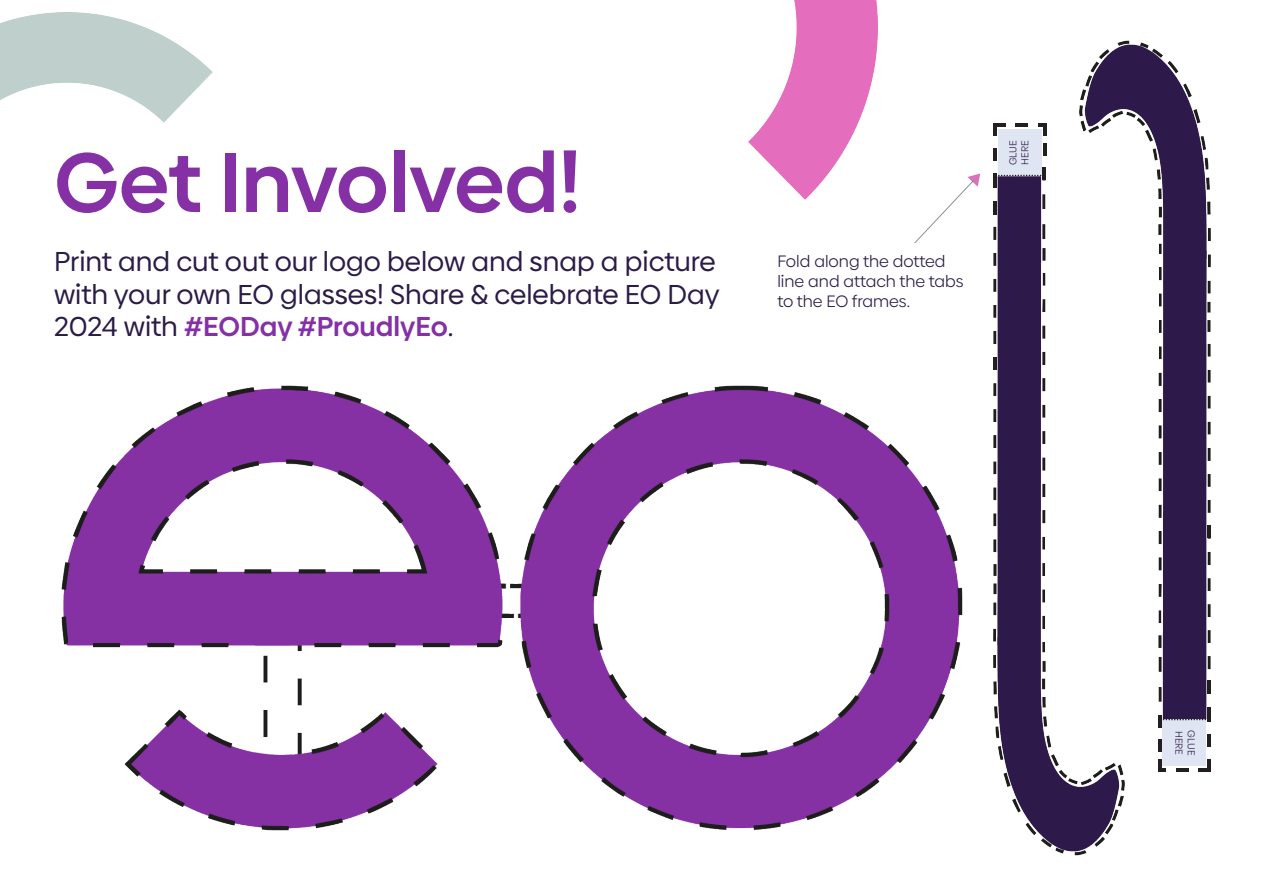
<style>
.page{position:relative;width:1263px;height:893px;background:#fff}
.page>*{position:absolute;margin:0;border:0;box-sizing:border-box;transform-origin:0 0}
.t1{font:600 84.3px "Biennale";color:#8531a5}
.t2{font:27.45px/32.8px "Biennale";color:#2b1c47}
.t3{font:16.5px/19.8px "Biennale";color:#2b1c47}
.t4{font:10.05px/12.1px "Biennale";color:#2b1c47}
.s1{font-weight:600;color:#8530a6}
</style>
<div class="page">
<img style="left:0;top:13px;width:213px;height:110px">
<img style="left:748px;top:0;width:130px;height:200px">
<img style="left:61px;top:386px;width:901px;height:445px">
<img style="left:993px;top:163px;width:132px;height:693px">
<div style="left:989px;top:166px;width:63px;height:10px;background:#fff"></div>
<div style="left:998px;top:129px;width:43px;height:47px;background:#e0e5f3"></div>
<svg style="left:1043px;top:195px;width:2px;height:13px"></svg>
<hr style="left:993px;top:174px;width:4px;height:15px;background:#231f20">
<hr style="left:993px;top:188px;width:4px;height:32px;background:#fff">
<hr style="left:993px;top:202px;width:4px;height:13px;background:#231f20">
<hr style="left:993px;top:357px;width:4px;height:13px;background:#231f20">
<svg style="left:998px;top:167px;width:47px;height:13px"></svg>
<hr style="left:993px;top:148px;width:4px;height:13px;background:#231f20">
<hr style="left:993px;top:123px;width:4px;height:13px;background:#231f20">
<svg style="left:997px;top:123px;width:9px;height:3px"></svg>
<svg style="left:1015px;top:123px;width:13px;height:3px"></svg>
<svg style="left:1038px;top:123px;width:8px;height:13px"></svg>
<svg style="left:1043px;top:143px;width:3px;height:13px"></svg>
<img style="left:1074px;top:40px;width:137px;height:692px">
<div style="left:1152px;top:719px;width:63px;height:10px;background:#fff"></div>
<div style="left:1163px;top:719px;width:43px;height:47px;background:#e0e5f3"></div>
<svg style="left:1159px;top:687px;width:2px;height:13px"></svg>
<hr style="left:1207px;top:706px;width:3px;height:15px;background:#231f20">
<hr style="left:1207px;top:675px;width:4px;height:32px;background:#fff">
<hr style="left:1207px;top:680px;width:4px;height:13px;background:#231f20">
<svg style="left:1207px;top:525px;width:3px;height:13px"></svg>
<svg style="left:1159px;top:715px;width:47px;height:13px"></svg>
<hr style="left:1207px;top:734px;width:4px;height:13px;background:#231f20">
<hr style="left:1207px;top:759px;width:4px;height:13px;background:#231f20">
<svg style="left:1198px;top:769px;width:9px;height:3px"></svg>
<svg style="left:1176px;top:769px;width:13px;height:3px"></svg>
<svg style="left:1158px;top:759px;width:8px;height:13px"></svg>
<svg style="left:1158px;top:739px;width:3px;height:13px"></svg>
<svg style="left:858px;top:173px;width:122px;height:70px"></svg>
<p class="t1" style="left:54px;top:129px;width:528px">Get Involved!</p>
<p class="t2" style="left:54px;top:245px;width:667px">Print and cut out our logo below and snap a picture with your own EO glasses! Share &amp; celebrate EO Day<br>2024 with <span class="s1">#EODay #ProudlyEo</span>.</p>
<p class="t3" style="left:777px;top:252px;width:188px">Fold along the dotted line and attach the tabs to the EO frames.</p>
<p class="t4" style="left:1007px;top:165px;width:26px;rotate:-90deg">GLUE<br>HERE</p>
<p class="t4" style="left:1185px;top:731px;width:26px;rotate:90deg">HERE</p>
<p class="t4" style="left:1197px;top:730px;width:26px;rotate:90deg">GLUE</p>
</div>
